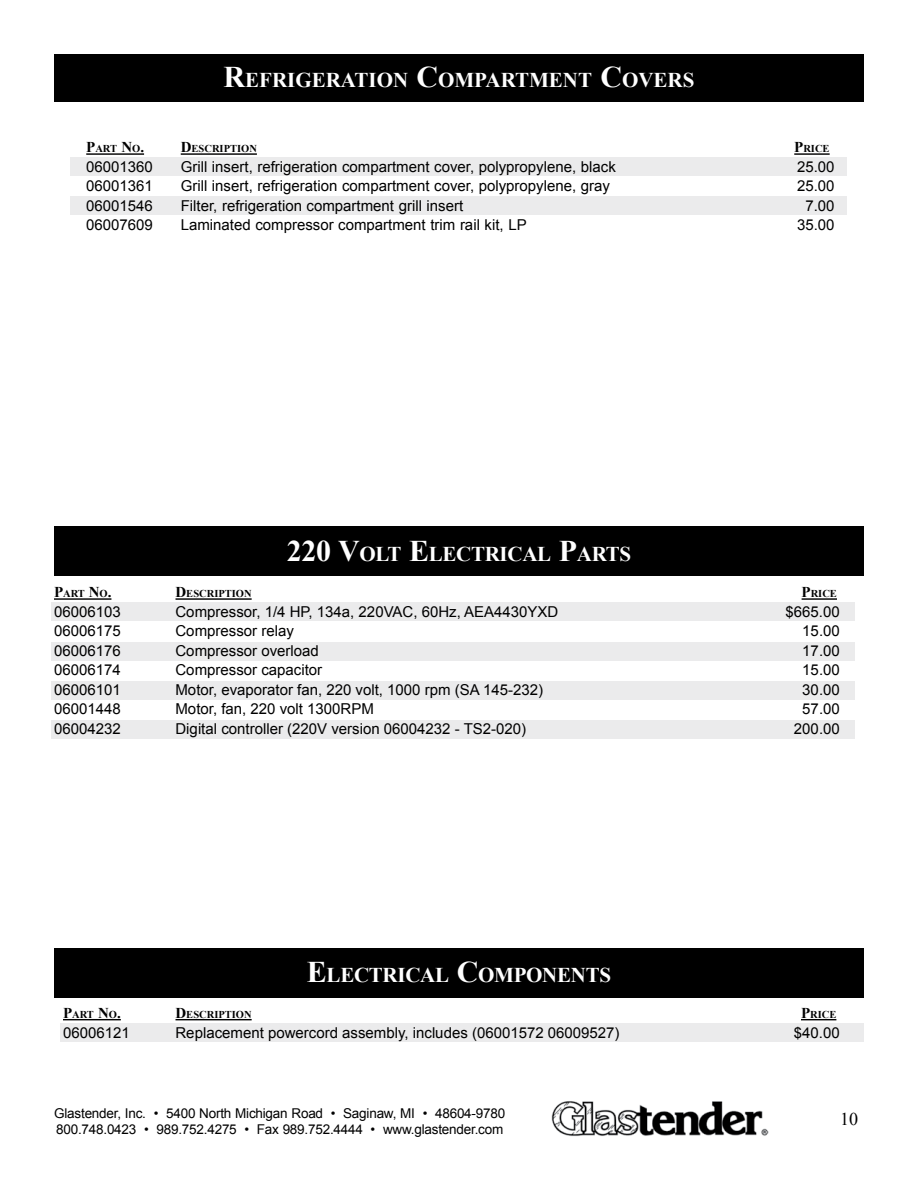
<style>
.page{position:relative;width:918px;height:1188px;background:#fff}
.page>*{position:absolute;margin:0;border:0;box-sizing:border-box;transform-origin:0 0}
.t1{font:700 21px "Times New Roman";letter-spacing:-.015em;color:#fff}
.t2{font:18px "Times New Roman";color:#000}
.t3{font:15px "Arial";color:#000}
.t4{font:13.5px/16.2px "Arial";letter-spacing:-.015em;color:#000}
.t5{font:700 10.5px "Times New Roman";color:#000}
.s1{font-size:30px}
.s2{font-size:15px}
</style>
<div class="page">
<img style="left:551px;top:1101px;width:218px;height:35px">
<div style="left:54px;top:54px;width:810px;height:47px;background:#000"></div>
<div style="left:60px;top:1024px;width:803px;height:18px;background:#ebebec"></div>
<div style="left:54px;top:526px;width:810px;height:50px;background:#000"></div>
<div style="left:54px;top:948px;width:810px;height:50px;background:#000"></div>
<hr style="left:63px;top:1019px;width:58px;height:1px;background:#000">
<hr style="left:176px;top:1019px;width:76px;height:1px;background:#000">
<hr style="left:801px;top:1019px;width:35px;height:1px;background:#000">
<div style="left:70px;top:157px;width:777px;height:18px;background:#ebebec"></div>
<div style="left:70px;top:196px;width:777px;height:18px;background:#ebebec"></div>
<hr style="left:86px;top:153px;width:58px;height:2px;background:#000">
<hr style="left:181px;top:153px;width:76px;height:2px;background:#000">
<hr style="left:794px;top:153px;width:36px;height:2px;background:#000">
<div style="left:52px;top:603px;width:803px;height:18px;background:#ebebec"></div>
<div style="left:52px;top:642px;width:803px;height:18px;background:#ebebec"></div>
<div style="left:52px;top:681px;width:803px;height:19px;background:#ebebec"></div>
<div style="left:52px;top:721px;width:803px;height:18px;background:#ebebec"></div>
<hr style="left:54px;top:598px;width:57px;height:2px;background:#000">
<hr style="left:176px;top:598px;width:76px;height:2px;background:#000">
<hr style="left:802px;top:598px;width:35px;height:2px;background:#000">
<h1 class="t1" style="left:224px;top:66px;width:470px"><span class="s1">R</span>EFRIGERATION <span class="s1">C</span>OMPARTMENT <span class="s1">C</span>OVERS</h1>
<p class="t5" style="left:86px;top:142px;width:59px"><span class="s2">P</span>ART <span class="s2">N</span>O<span class="s2">.</span></p>
<p class="t5" style="left:181px;top:142px;width:77px"><span class="s2">D</span>ESCRIPTION</p>
<p class="t5" style="left:794px;top:142px;width:37px"><span class="s2">P</span>RICE</p>
<p class="t3" style="left:86px;top:157px;width:68px">06001360</p>
<p class="t3" style="left:181px;top:157px;width:437px">Grill insert, refrigeration compartment cover, polypropylene, black</p>
<p class="t3" style="left:797px;top:157px;width:39px">25.00</p>
<p class="t3" style="left:86px;top:176px;width:68px">06001361</p>
<p class="t3" style="left:181px;top:176px;width:431px">Grill insert, refrigeration compartment cover, polypropylene, gray</p>
<p class="t3" style="left:797px;top:176px;width:39px">25.00</p>
<p class="t3" style="left:86px;top:196px;width:68px">06001546</p>
<p class="t3" style="left:181px;top:196px;width:284px">Filter, refrigeration compartment grill insert</p>
<p class="t3" style="left:805px;top:196px;width:31px">7.00</p>
<p class="t3" style="left:86px;top:215px;width:68px">06007609</p>
<p class="t3" style="left:181px;top:215px;width:347px">Laminated compressor compartment trim rail kit, LP</p>
<p class="t3" style="left:797px;top:215px;width:39px">35.00</p>
<h1 class="t1" style="left:287px;top:539px;width:344px"><span class="s1">220 V</span>OLT <span class="s1">E</span>LECTRICAL <span class="s1">P</span>ARTS</h1>
<p class="t5" style="left:54px;top:587px;width:59px"><span class="s2">P</span>ART <span class="s2">N</span>O<span class="s2">.</span></p>
<p class="t5" style="left:176px;top:587px;width:77px"><span class="s2">D</span>ESCRIPTION</p>
<p class="t5" style="left:802px;top:587px;width:37px"><span class="s2">P</span>RICE</p>
<p class="t3" style="left:54px;top:602px;width:68px">06006103</p>
<p class="t3" style="left:176px;top:602px;width:384px">Compressor, 1/4 HP, 134a, 220VAC, 60Hz, AEA4430YXD</p>
<p class="t3" style="left:786px;top:602px;width:56px">$665.00</p>
<p class="t3" style="left:54px;top:621px;width:68px">06006175</p>
<p class="t3" style="left:175px;top:621px;width:120px">Compressor relay</p>
<p class="t3" style="left:802px;top:621px;width:39px">15.00</p>
<p class="t3" style="left:54px;top:641px;width:68px">06006176</p>
<p class="t3" style="left:176px;top:641px;width:145px">Compressor overload</p>
<p class="t3" style="left:802px;top:641px;width:39px">17.00</p>
<p class="t3" style="left:54px;top:660px;width:68px">06006174</p>
<p class="t3" style="left:176px;top:660px;width:148px">Compressor capacitor</p>
<p class="t3" style="left:802px;top:660px;width:39px">15.00</p>
<p class="t3" style="left:54px;top:680px;width:68px">06006101</p>
<p class="t3" style="left:176px;top:680px;width:369px">Motor, evaporator fan, 220 volt, 1000 rpm (SA 145-232)</p>
<p class="t3" style="left:802px;top:680px;width:39px">30.00</p>
<p class="t3" style="left:54px;top:699px;width:68px">06001448</p>
<p class="t3" style="left:176px;top:699px;width:200px">Motor, fan, 220 volt 1300RPM</p>
<p class="t3" style="left:802px;top:699px;width:39px">57.00</p>
<p class="t3" style="left:54px;top:719px;width:68px">06004232</p>
<p class="t3" style="left:176px;top:719px;width:352px">Digital controller (220V version 06004232 - TS2-020)</p>
<p class="t3" style="left:794px;top:719px;width:47px">200.00</p>
<h1 class="t1" style="left:307px;top:961px;width:304px"><span class="s1">E</span>LECTRICAL <span class="s1">C</span>OMPONENTS</h1>
<p class="t5" style="left:63px;top:1007px;width:59px"><span class="s2">P</span>ART <span class="s2">N</span>O<span class="s2">.</span></p>
<p class="t5" style="left:176px;top:1007px;width:77px"><span class="s2">D</span>ESCRIPTION</p>
<p class="t5" style="left:801px;top:1007px;width:37px"><span class="s2">P</span>RICE</p>
<p class="t3" style="left:63px;top:1022px;width:68px">06006121</p>
<p class="t3" style="left:176px;top:1022px;width:446px">Replacement powercord assembly, includes (06001572 06009527)</p>
<p class="t3" style="left:794px;top:1022px;width:47px">$40.00</p>
<p class="t4" style="left:54px;top:1105px;width:453px">Glastender, Inc. • 5400 North Michigan Road • Saginaw, MI • 48604-9780<br>800.748.0423 • 989.752.4275 • Fax 989.752.4444 • www.glastender.com</p>
<p class="t2" style="left:840px;top:1107px;width:19px">10</p>
</div>
